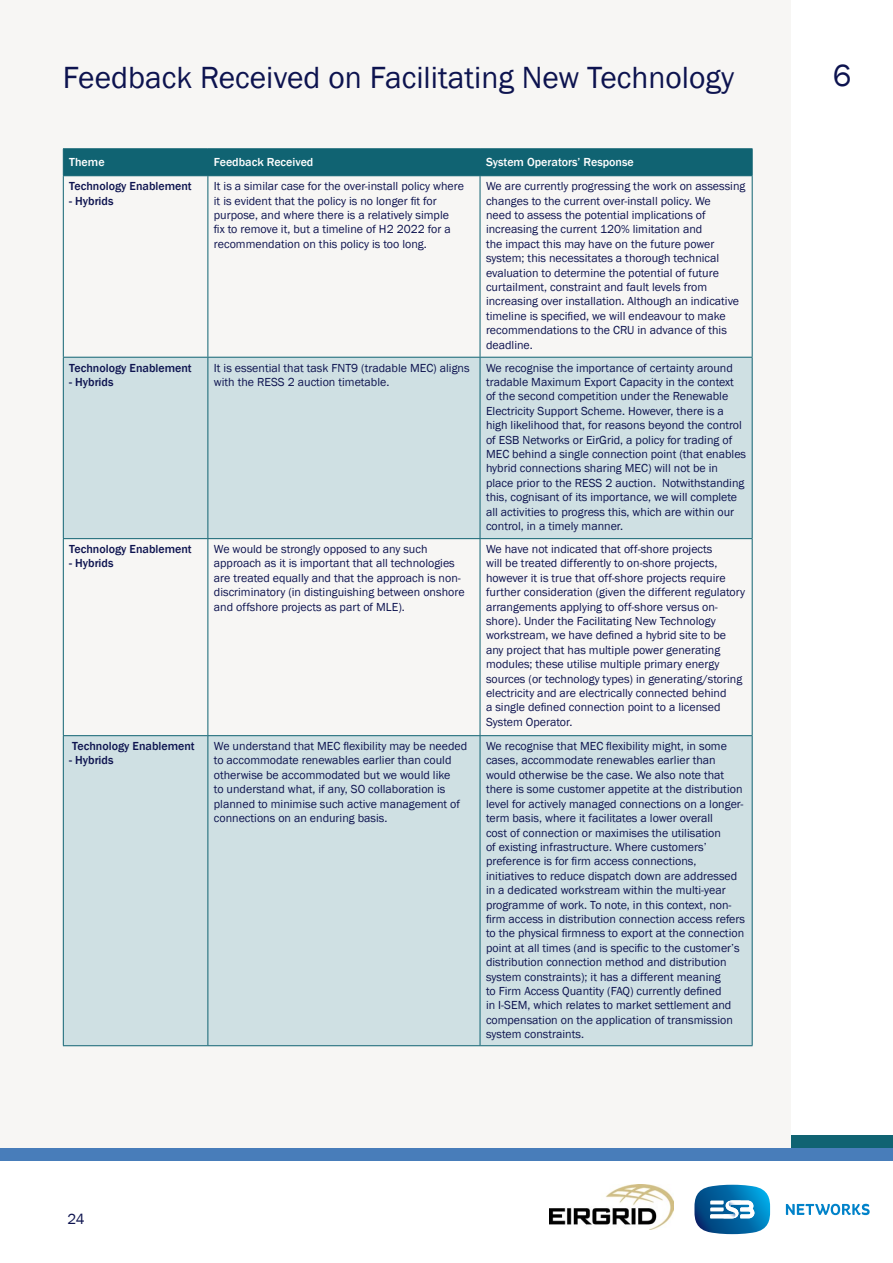
<style>
.page{position:relative;width:893px;height:1263px;background:#fff}
.page>*{position:absolute;margin:0;border:0;box-sizing:border-box;transform-origin:0 0}
.t1{font:31.5px "Franklin Gothic";color:#0d134f}
.t2{font:15px "Franklin Gothic";color:#0d134f}
.t3{font:12px/14.4px "Franklin Gothic";color:#0d134f}
.t4{font:500 12px "Franklin Gothic";color:#0d134f}
.t5{font:500 12px "Franklin Gothic";color:#fff}
</style>
<div class="page">
<div style="left:791px;top:1135px;width:102px;height:13px;background:#106372"></div>
<div style="left:0;top:1148px;width:893px;height:13px;background:#487dba"></div>
<div style="left:1px;top:1px;width:790px;height:1147px;background:#f7f6f4"></div>
<img style="left:549px;top:1184px;width:124px;height:45px">
<svg style="left:694px;top:1185px;width:76px;height:49px"></svg>
<svg style="left:786px;top:1204px;width:84px;height:11px"></svg>
<svg style="left:64px;top:358px;width:688px;height:687px;fill:#cfe0e3"></svg>
<hr style="left:208px;top:148px;width:272px;height:1px;background:#106372">
<hr style="left:480px;top:148px;width:272px;height:1px;background:#106372">
<hr style="left:63px;top:148px;width:145px;height:1px;background:#106372">
<div style="left:63px;top:149px;width:690px;height:27px;background:#106372"></div>
<hr style="left:63px;top:175px;width:145px;height:1px;background:#106372">
<hr style="left:63px;top:176px;width:1px;height:181px;background:#106372">
<hr style="left:208px;top:175px;width:272px;height:1px;background:#106372">
<hr style="left:207px;top:176px;width:1px;height:181px;background:#106372">
<hr style="left:480px;top:175px;width:272px;height:1px;background:#106372">
<hr style="left:480px;top:176px;width:1px;height:181px;background:#106372">
<hr style="left:752px;top:176px;width:1px;height:181px;background:#106372">
<hr style="left:63px;top:357px;width:145px;height:1px;background:#106372">
<hr style="left:63px;top:358px;width:1px;height:180px;background:#106372">
<hr style="left:208px;top:357px;width:272px;height:1px;background:#106372">
<hr style="left:207px;top:358px;width:1px;height:180px;background:#106372">
<hr style="left:480px;top:357px;width:272px;height:1px;background:#106372">
<hr style="left:480px;top:358px;width:1px;height:180px;background:#106372">
<hr style="left:752px;top:358px;width:1px;height:180px;background:#106372">
<hr style="left:63px;top:539px;width:1px;height:196px;background:#106372">
<hr style="left:207px;top:539px;width:1px;height:196px;background:#106372">
<hr style="left:480px;top:539px;width:1px;height:196px;background:#106372">
<hr style="left:752px;top:539px;width:1px;height:196px;background:#106372">
<hr style="left:63px;top:736px;width:1px;height:309px;background:#106372">
<hr style="left:207px;top:736px;width:1px;height:309px;background:#106372">
<hr style="left:480px;top:736px;width:1px;height:309px;background:#106372">
<hr style="left:752px;top:736px;width:1px;height:309px;background:#106372">
<hr style="left:63px;top:538px;width:145px;height:1px;background:#106372">
<hr style="left:208px;top:538px;width:272px;height:1px;background:#106372">
<hr style="left:480px;top:538px;width:272px;height:1px;background:#106372">
<hr style="left:63px;top:735px;width:145px;height:1px;background:#106372">
<hr style="left:208px;top:735px;width:272px;height:1px;background:#106372">
<hr style="left:480px;top:735px;width:272px;height:1px;background:#106372">
<hr style="left:63px;top:1045px;width:145px;height:1px;background:#106372">
<hr style="left:208px;top:1045px;width:272px;height:1px;background:#106372">
<hr style="left:480px;top:1045px;width:272px;height:1px;background:#106372">
<h1 class="t1" style="left:63px;top:58px;width:673px">Feedback Received on Facilitating New Technology</h1>
<h1 class="t1" style="left:833px;top:56px;width:20px">6</h1>
<p class="t5" style="left:69px;top:154px;width:37px">Theme</p>
<p class="t5" style="left:214px;top:154px;width:101px">Feedback Received</p>
<p class="t5" style="left:486px;top:154px;width:149px">System Operators’ Response</p>
<p class="t4" style="left:69px;top:179px;width:124px">Technology Enablement</p>
<p class="t4" style="left:69px;top:193px;width:46px">- Hybrids</p>
<p class="t3" style="left:214px;top:179px;width:252px">It is a similar case for the over-install policy where it is evident that the policy is no longer fit for purpose, and where there is a relatively simple<br>fix to remove it, but a timeline of H2 2022 for a recommendation on this policy is too long.</p>
<p class="t3" style="left:486px;top:179px;width:261px">We are currently progressing the work on assessing changes to the current over-install policy. We<br>need to assess the potential implications of increasing the current 120% limitation and<br>the impact this may have on the future power system; this necessitates a thorough technical evaluation to determine the potential of future curtailment, constraint and fault levels from increasing over installation. Although an indicative timeline is specified, we will endeavour to make recommendations to the CRU in advance of this deadline.</p>
<p class="t4" style="left:69px;top:360px;width:124px">Technology Enablement</p>
<p class="t4" style="left:69px;top:375px;width:46px">- Hybrids</p>
<p class="t3" style="left:214px;top:361px;width:257px">It is essential that task FNT9 (tradable MEC) aligns with the RESS 2 auction timetable.</p>
<p class="t3" style="left:486px;top:361px;width:262px">We recognise the importance of certainty around tradable Maximum Export Capacity in the context of the second competition under the Renewable Electricity Support Scheme. However, there is a high likelihood that, for reasons beyond the control of ESB Networks or EirGrid, a policy for trading of MEC behind a single connection point (that enables hybrid connections sharing MEC) will not be in place prior to the RESS 2 auction. Notwithstanding this, cognisant of its importance, we will complete all activities to progress this, which are within our control, in a timely manner.</p>
<p class="t4" style="left:69px;top:542px;width:124px">Technology Enablement</p>
<p class="t4" style="left:69px;top:556px;width:46px">- Hybrids</p>
<p class="t3" style="left:214px;top:542px;width:252px">We would be strongly opposed to any such approach as it is important that all technologies are treated equally and that the approach is non&shy;discriminatory (in distinguishing between onshore and offshore projects as part of MLE).</p>
<p class="t3" style="left:486px;top:542px;width:261px">We have not indicated that off-shore projects<br>will be treated differently to on-shore projects, however it is true that off-shore projects require further consideration (given the different regulatory arrangements applying to off-shore versus on&shy;shore). Under the Facilitating New Technology workstream, we have defined a hybrid site to be any project that has multiple power generating modules; these utilise multiple primary energy sources (or technology types) in generating/storing electricity and are electrically connected behind<br>a single defined connection point to a licensed System Operator.</p>
<p class="t4" style="left:72px;top:739px;width:124px">Technology Enablement</p>
<p class="t4" style="left:69px;top:753px;width:46px">- Hybrids</p>
<p class="t3" style="left:214px;top:739px;width:255px">We understand that MEC flexibility may be needed to accommodate renewables earlier than could otherwise be accommodated but we would like<br>to understand what, if any, SO collaboration is planned to minimise such active management of connections on an enduring basis.</p>
<p class="t3" style="left:486px;top:739px;width:261px">We recognise that MEC flexibility might, in some cases, accommodate renewables earlier than would otherwise be the case. We also note that there is some customer appetite at the distribution level for actively managed connections on a longer&shy;term basis, where it facilitates a lower overall<br>cost of connection or maximises the utilisation<br>of existing infrastructure. Where customers’ preference is for firm access connections, initiatives to reduce dispatch down are addressed in a dedicated workstream within the multi-year programme of work. To note, in this context, non&shy;firm access in distribution connection access refers to the physical firmness to export at the connection point at all times (and is specific to the customer’s distribution connection method and distribution system constraints); it has a different meaning<br>to Firm Access Quantity (FAQ) currently defined<br>in I-SEM, which relates to market settlement and compensation on the application of transmission system constraints.</p>
<p class="t2" style="left:68px;top:1210px;width:18px">24</p>
</div>
